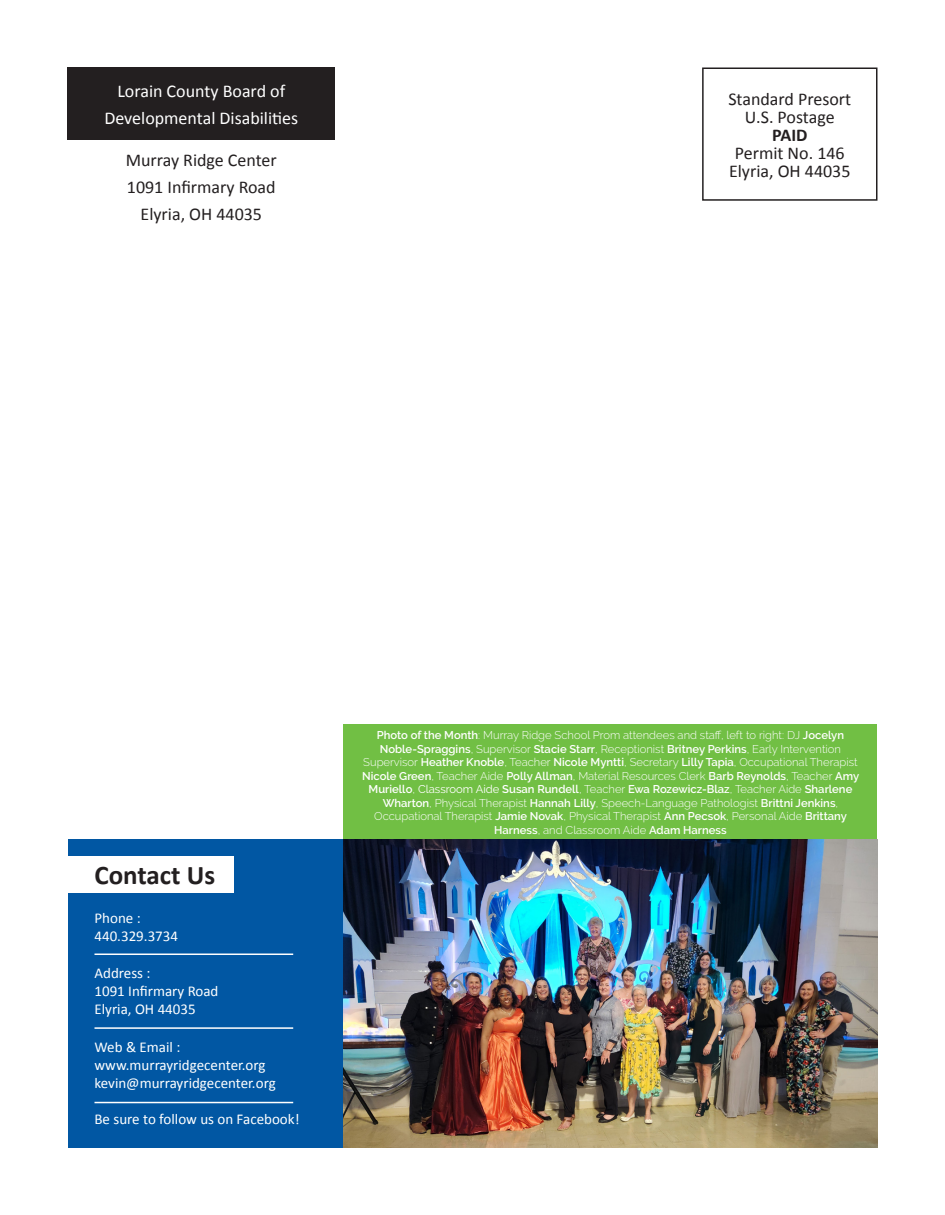
<style>
.page{position:relative;width:945px;height:1215px;background:#fff}
.page>*{position:absolute;margin:0;border:0;box-sizing:border-box;transform-origin:0 0}
.t1{font:700 27px "Calibri";color:#231f20}
.t2{font:18px "Calibri";color:#231f20}
.t3{font:18px "Calibri";color:#fff}
.t4{font:700 18px "Calibri";color:#231f20}
.t5{font:15px "Calibri";color:#fff}
.t6{font:300 11.25px/13.5px "Raleway";color:#fff;text-align:center}
.s1{font-weight:600}
.s2{font-weight:400}
</style>
<div class="page">
<div style="left:68px;top:839px;width:276px;height:309px;background:#0157a3"></div>
<div style="left:68px;top:857px;width:166px;height:36px;background:#fff"></div>
<hr style="left:94px;top:954px;width:199px;height:1px;background:#fff">
<hr style="left:94px;top:1027px;width:199px;height:2px;background:#fff">
<div style="left:702px;top:68px;width:176px;height:133px;border:2px solid #231f20"></div>
<div style="left:68px;top:68px;width:267px;height:72px;background:#231f20"></div>
<hr style="left:94px;top:1102px;width:199px;height:1px;background:#fff">
<div style="left:344px;top:724px;width:534px;height:115px;background:#71bf44"></div>
<img style="left:344px;top:839px;width:534px;height:308px">
<p class="t3" style="left:117px;top:78px;width:169px">Lorain County Board of</p>
<p class="t3" style="left:104px;top:105px;width:195px">Developmental Disabilities</p>
<p class="t2" style="left:126px;top:147px;width:153px">Murray Ridge Center</p>
<p class="t2" style="left:127px;top:174px;width:150px">1091 Infirmary Road</p>
<p class="t2" style="left:141px;top:201px;width:123px">Elyria, OH 44035</p>
<p class="t2" style="left:728px;top:87px;width:124px">Standard Presort</p>
<p class="t2" style="left:745px;top:105px;width:91px">U.S. Postage</p>
<p class="t4" style="left:772px;top:122px;width:37px">PAID</p>
<p class="t2" style="left:735px;top:141px;width:111px">Permit No. 146</p>
<p class="t2" style="left:729px;top:159px;width:123px">Elyria, OH 44035</p>
<p class="t1" style="left:94px;top:856px;width:122px">Contact Us</p>
<p class="t5" style="left:94px;top:908px;width:48px">Phone :</p>
<p class="t5" style="left:94px;top:926px;width:85px">440.329.3734</p>
<p class="t5" style="left:94px;top:962px;width:58px">Address :</p>
<p class="t5" style="left:94px;top:980px;width:125px">1091 Infirmary Road</p>
<p class="t5" style="left:94px;top:998px;width:103px">Elyria, OH 44035</p>
<p class="t5" style="left:94px;top:1036px;width:87px">Web &amp; Email :</p>
<p class="t5" style="left:94px;top:1054px;width:173px">www.murrayridgecenter.org</p>
<p class="t5" style="left:94px;top:1072px;width:183px">kevin@murrayridgecenter.org</p>
<p class="t5" style="left:94px;top:1108px;width:207px">Be sure to follow us on Facebook!</p>
<p class="t6" style="left:362px;top:728px;width:499px"><span class="s1">Photo of the Month</span>: Murray Ridge School Prom attendees and staff, left to right: DJ <span class="s1">Jocelyn Noble-Spraggins</span>, Supervisor <span class="s1">Stacie Starr</span>, Receptionist <span class="s1">Britney Perkins</span>, Early Intervention Supervisor <span class="s1">Heather Knoble</span>, Teacher <span class="s1">Nicole Myntti</span>, Secretary <span class="s1">Lilly Tapia</span>, Occupational Therapist <span class="s1">Nicole Green</span>, Teacher Aide <span class="s1">Polly Allman</span>, Material Resources Clerk <span class="s1">Barb Reynolds</span>, Teacher <span class="s1">Amy Muriello</span>, <span class="s2">Classroom Aide</span> <span class="s1">Susan Rundell</span>, Teacher <span class="s1">Ewa Rozewicz-Blaz</span>, Teacher Aide <span class="s1">Sharlene Wharton</span>, Physical Therapist <span class="s1">Hannah Lilly</span>, Speech-Language Pathologist <span class="s1">Brittni Jenkins</span>, Occupational Therapist <span class="s1">Jamie Novak</span>, Physical Therapist <span class="s1">Ann Pecsok</span>, Personal Aide <span class="s1">Brittany Harness</span>, and Classroom Aide <span class="s1">Adam Harness</span></p>
</div>
